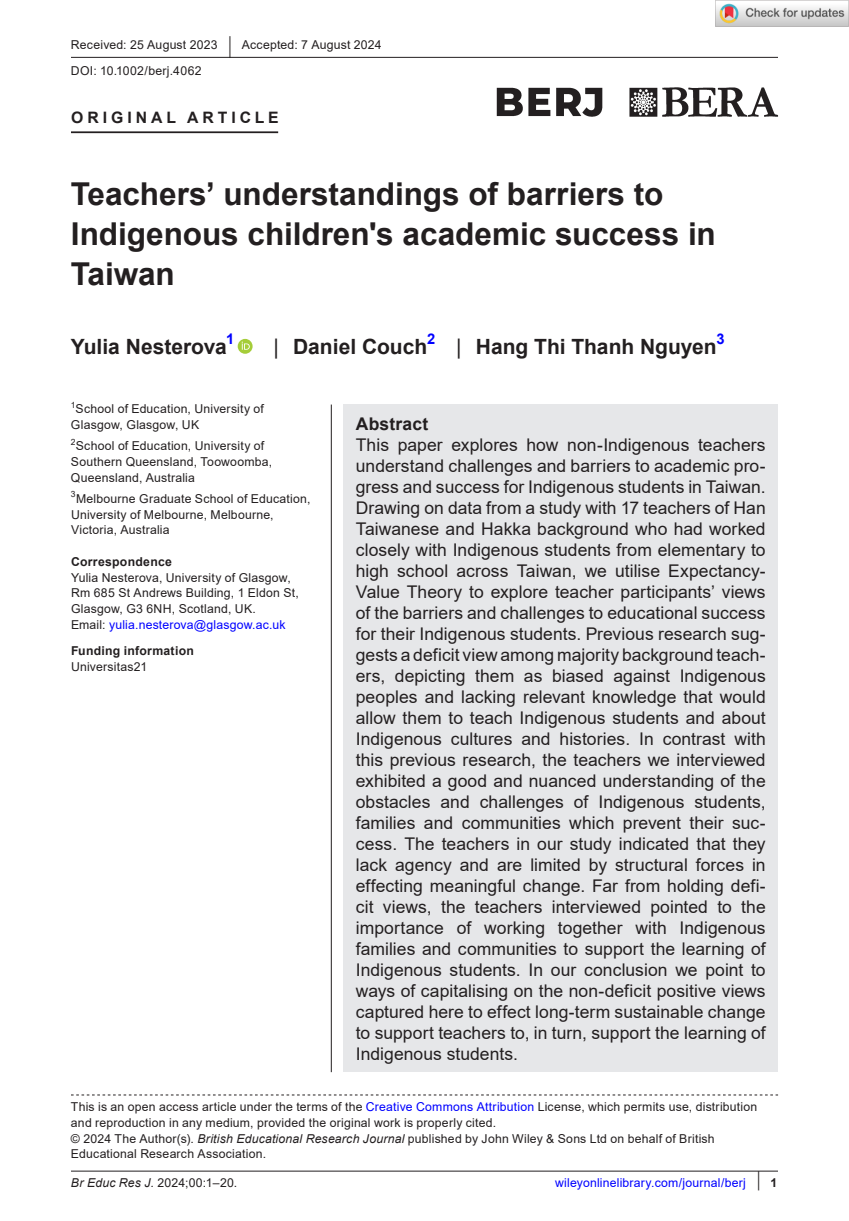
<style>
.page{position:relative;width:849px;height:1221px;background:#fff}
.page>*{position:absolute;margin:0;border:0;box-sizing:border-box;transform-origin:0 0}
.t1{font:700 31.5px/40.2px "Arial";color:#231f20}
.t2{font:700 21px "Arial";color:#231f20}
.t3{font:17.5px/21px "Arial";letter-spacing:.005em;color:#231f20;text-align:justify}
.t4{font:700 17.5px "Arial";letter-spacing:.01em;color:#231f20}
.t5{font:700 15.75px "Arial";letter-spacing:.25em;color:#231f20}
.t6{font:12.25px/15.8px "Arial";letter-spacing:.015em;color:#231f20}
.t7{font:12.25px "Arial";letter-spacing:.015em;color:#00f}
.t8{font:700 12.25px "Arial";letter-spacing:.02em;color:#231f20}
.t9{font:8.58px "Arial";color:#231f20}
.s1{font-size:22.93px}
.s2{font-weight:400}
.s3{color:#00f}
.s4{font-style:italic}
.s5{font-size:20.3px;color:#231f20}
.s6{font-weight:700;color:#231f20}
</style>
<div class="page">
<hr style="left:71px;top:1170px;width:706px;height:1px;background:#231f20">
<img style="left:496px;top:88px;width:281px;height:29px">
<hr style="left:71px;top:131px;width:207px;height:2px;background:#231f20">
<div style="left:238px;top:339px;width:14px;height:15px;background:#a5cd39;border-radius:50%"></div>
<svg style="left:241px;top:341px;width:9px;height:9px"></svg>
<hr style="left:71px;top:57px;width:706px;height:1px;background:#231f20">
<svg style="left:71px;top:1094px;width:706px;height:1px"></svg>
<div style="left:343px;top:404px;width:434px;height:668px;background:#e6e7e9"></div>
<hr style="left:331px;top:404px;width:1px;height:668px;background:#231f20">
<img style="left:715px;top:0;width:133px;height:26px">
<p class="t6" style="left:71px;top:31px;width:312px;line-height:26.2px">Received: 25 August 2023 <span class="s1">|</span> Accepted: 7 August 2024<br>DOI: 10.1002/berj.4062</p>
<p class="t5" style="left:71px;top:106px;width:209px">ORIGINAL ARTICLE</p>
<h1 class="t1" style="left:71px;top:174px;width:646px">Teachers’ understandings of barriers to<br>Indigenous children's academic success in<br>Taiwan</h1>
<p class="t2" style="left:71px;top:331px;width:165px">Yulia Nesterova<sup>1</sup></p>
<p class="t2" style="left:273px;top:331px;width:452px"><span class="s2">|</span> Daniel Couch<sup>2</sup> <span class="s2">|</span> Hang Thi Thanh Nguyen<sup>3</sup></p>
<p class="t9" style="left:71px;top:399px;width:6px">1</p>
<p class="t6" style="left:71px;top:401px;width:194px;text-indent:5px">School of Education, University of<br>Glasgow, Glasgow, UK</p>
<p class="t9" style="left:71px;top:436px;width:6px">2</p>
<p class="t6" style="left:71px;top:438px;width:203px;text-indent:5px">School of Education, University of<br>Southern Queensland, Toowoomba,<br>Queensland, Australia</p>
<p class="t9" style="left:71px;top:488px;width:6px">3</p>
<p class="t6" style="left:71px;top:490px;width:241px;text-indent:5px">Melbourne Graduate School of Education,<br>University of Melbourne, Melbourne,<br>Victoria, Australia</p>
<p class="t8" style="left:71px;top:553px;width:102px">Correspondence</p>
<p class="t6" style="left:71px;top:569px;width:229px">Yulia Nesterova, University of Glasgow, Rm 685 St Andrews Building, 1 Eldon St, Glasgow, G3 6NH, Scotland, UK.<br>Email: <span class="s3">yulia.nesterova@glasgow.ac.uk</span></p>
<p class="t8" style="left:71px;top:642px;width:124px">Funding information</p>
<p class="t6" style="left:71px;top:658px;width:78px">Universitas21</p>
<p class="t4" style="left:356px;top:411px;width:74px">Abstract</p>
<p class="t3" style="left:356px;top:434px;width:411px">This paper explores how non-Indigenous teachers understand challenges and barriers to academic pro&shy;gress and success for Indigenous students in Taiwan.<br>Drawing on data from a study with 17 teachers of Han Taiwanese and Hakka background who had worked closely with Indigenous students from elementary to high school across Taiwan, we utilise Expectancy-Value Theory to explore teacher participants’ views of the barriers and challenges to educational success for their Indigenous students. Previous research sug&shy;gests a deficit view among majority background teach&shy;ers, depicting them as biased against Indigenous peoples and lacking relevant knowledge that would allow them to teach Indigenous students and about Indigenous cultures and histories. In contrast with this previous research, the teachers we interviewed exhibited a good and nuanced understanding of the obstacles and challenges of Indigenous students, families and communities which prevent their suc&shy;cess. The teachers in our study indicated that they lack agency and are limited by structural forces in effecting meaningful change. Far from holding defi&shy;cit views, the teachers interviewed pointed to the importance of working together with Indigenous families and communities to support the learning of Indigenous students. In our conclusion we point to ways of capitalising on the non-deficit positive views captured here to effect long-term sustainable change to support teachers to, in turn, support the learning of Indigenous students.</p>
<p class="t6" style="left:71px;top:1098px;width:687px">This is an open access article under the terms of the <span class="s3">Creative Commons Attribution</span> License, which permits use, distribution and reproduction in any medium, provided the original work is properly cited.<br>© 2024 The Author(s). <span class="s4">British Educational Research Journal</span> published by John Wiley &amp; Sons Ltd on behalf of British Educational Research Association.</p>
<p class="t6" style="left:71px;top:1174px;width:168px"><span class="s4">Br Educ Res J.</span> 2024;00:1–20.</p>
<p class="t7" style="left:555px;top:1174px;width:224px">wileyonlinelibrary.com/journal/berj <span class="s5">|</span> <span class="s6">1</span></p>
</div>
